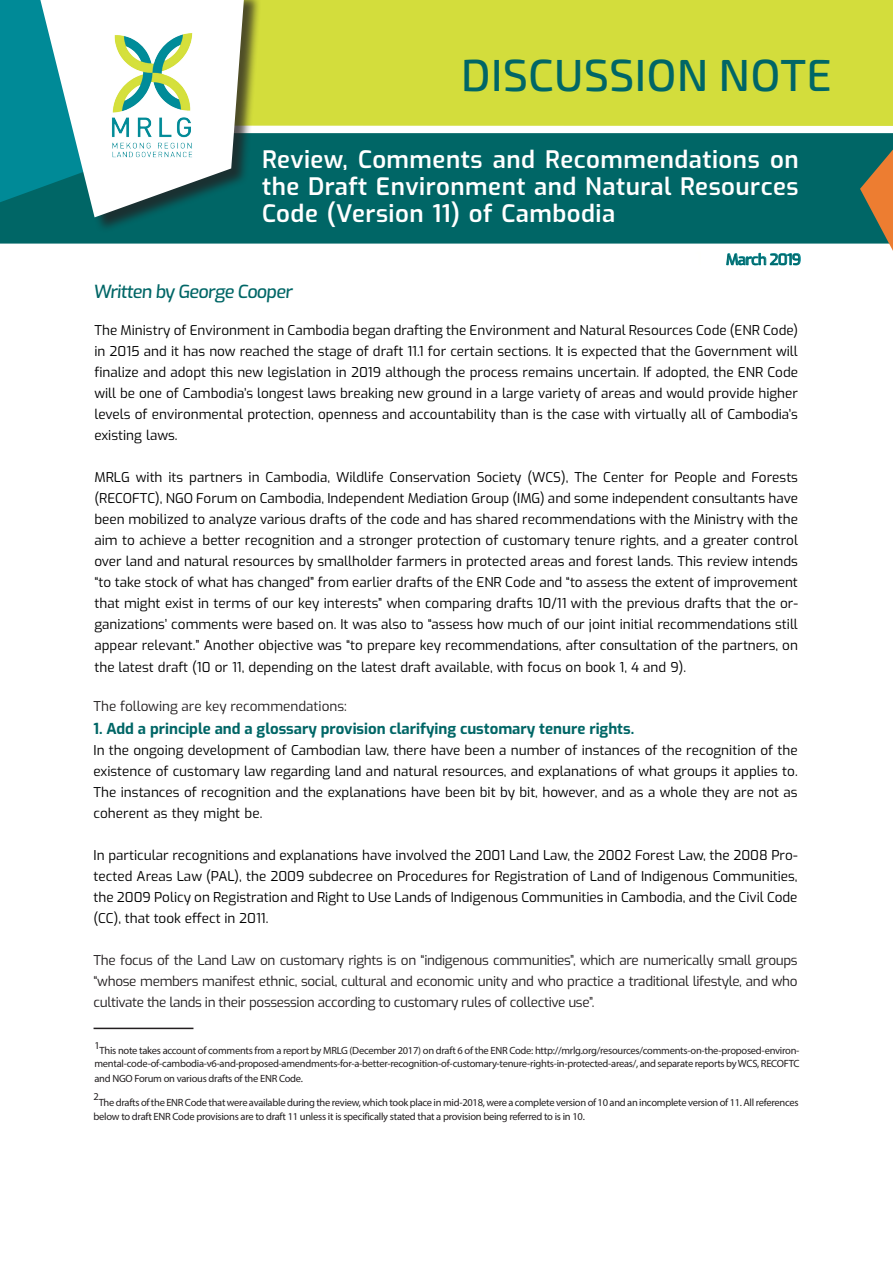
<style>
.page{position:relative;width:893px;height:1263px;background:#fff}
.page>*{position:absolute;margin:0;border:0;box-sizing:border-box;transform-origin:0 0}
.Template_Title{font:500 45px "Exo 2";color:#066}
.Title_First_Page{font:600 24px/27px "Exo";letter-spacing:.02em;color:#fff;text-align:justify}
.Date{font:500 18px "Exo";color:#066}
.Body_text_MRLG{font:700 15px "Exo";color:#066}
.Date-2{font:500 15px "Exo";letter-spacing:-.04em;color:#066}
.Body_text_MRLG-2{font:13.5px/21px "Exo";color:#000;text-align:justify}
.Sub_title{font:13.5px/21px "Exo";letter-spacing:-.025em;color:#231f20;text-align:justify}
.Paragraph_Header{font:13.5px "Exo";color:#231f20}
.Sub_title-2{font:10.5px/13.5px "Myriad Pro";letter-spacing:-.025em;color:#231f20}
</style>
<div class="page">
<div style="left:262px;top:0;width:631px;height:126px;background:#d3dd3c"></div>
<div style="left:0;top:133px;width:893px;height:111px;background:#066"></div>
<div style="left:40px;top:0;width:222px;height:234px;background:#231f20;opacity:.75"></div>
<svg style="left:0;top:0;width:244px;height:239px"></svg>
<img style="left:107px;top:30px;width:87px;height:131px">
<svg style="left:860px;top:150px;width:33px;height:101px;background:#887c55"></svg>
<svg style="left:726px;top:253px;width:75px;height:13px"></svg>
<hr style="left:94px;top:1028px;width:99px;height:1px;background:#231f20">
<p class="Template_Title" style="left:461px;top:43px;width:372px">DISCUSSION NOTE</p>
<p class="Title_First_Page" style="left:262px;top:144px;width:538px">Review, Comments and Recommendations on the Draft Environment and Natural Resources Code (Version 11) of Cambodia</p>
<p class="Date" style="left:94px;top:278px;width:203px">Written by George Cooper</p>
<p class="Date-2" style="left:726px;top:248px;width:77px">March 2019</p>
<p class="Body_text_MRLG-2" style="left:94px;top:319px;width:705px">The Ministry of Environment in Cambodia began drafting the Environment and Natural Resources Code (ENR Code) in 2015 and it has now reached the stage of draft 11.1 for certain sections. It is expected that the Government will finalize and adopt this new legislation in 2019 although the process remains uncertain. If adopted, the ENR Code will be one of Cambodia’s longest laws breaking new ground in a large variety of areas and would provide higher levels of environmental protection, openness and accountability than is the case with virtually all of Cambodia’s existing laws.</p>
<p class="Body_text_MRLG-2" style="left:94px;top:466px;width:705px">MRLG with its partners in Cambodia, Wildlife Conservation Society (WCS), The Center for People and Forests (RECOFTC), NGO Forum on Cambodia, Independent Mediation Group (IMG) and some independent consultants have been mobilized to analyze various drafts of the code and has shared recommendations with the Ministry with the aim to achieve a better recognition and a stronger protection of customary tenure rights, and a greater control over land and natural resources by smallholder farmers in protected areas and forest lands. This review intends “to take stock of what has changed” from earlier drafts of the ENR Code and “to assess the extent of improvement that might exist in terms of our key interests” when comparing drafts 10/11 with the previous drafts that the or&shy;ganizations’ comments were based on. It was also to “assess how much of our joint initial recommendations still appear relevant.” Another objective was “to prepare key recommendations, after consultation of the partners, on</p>
<p class="Body_text_MRLG-2" style="left:94px;top:656px;width:593px">the latest draft (10 or 11, depending on the latest draft available, with focus on book 1, 4 and 9).</p>
<p class="Paragraph_Header" style="left:94px;top:696px;width:255px">The following are key recommendations:</p>
<p class="Body_text_MRLG" style="left:94px;top:717px;width:542px">1. Add a principle and a glossary provision clarifying customary tenure rights.</p>
<p class="Body_text_MRLG-2" style="left:94px;top:738px;width:706px">In the ongoing development of Cambodian law, there have been a number of instances of the recognition of the existence of customary law regarding land and natural resources, and explanations of what groups it applies to.<br>The instances of recognition and the explanations have been bit by bit, however, and as a whole they are not as coherent as they might be.</p>
<p class="Body_text_MRLG-2" style="left:94px;top:843px;width:706px">In particular recognitions and explanations have involved the 2001 Land Law, the 2002 Forest Law, the 2008 Pro&shy;tected Areas Law (PAL), the 2009 subdecree on Procedures for Registration of Land of Indigenous Communities, the 2009 Policy on Registration and Right to Use Lands of Indigenous Communities in Cambodia, and the Civil Code (CC), that took effect in 2011.</p>
<p class="Sub_title" style="left:94px;top:948px;width:706px">The focus of the Land Law on customary rights is on “indigenous communities”, which are numerically small groups “whose members manifest ethnic, social, cultural and economic unity and who practice a traditional lifestyle, and who cultivate the lands in their possession according to customary rules of collective use”.</p>
<p class="Sub_title-2" style="left:94px;top:1043px;width:706px">1This note takes account of comments from a report by MRLG (December 2017) on draft 6 of the ENR Code: http://mrlg.org/resources/comments-on-the-proposed-environ&shy;mental-code-of-cambodia-v6-and-proposed-amendments-for-a-better-recognition-of-customary-tenure-rights-in-protected-areas/, and separate reports by WCS, RECOFTC</p>
<p class="Sub_title-2" style="left:94px;top:1072px;width:210px">and NGO Forum on various drafts of the ENR Code.</p>
<p class="Sub_title-2" style="left:94px;top:1089px;width:7px">2</p>
<p class="Sub_title-2" style="left:94px;top:1095px;width:707px;text-indent:5px">The drafts of the ENR Code that were available during the review, which took place in mid-2018, were a complete version of 10 and an incomplete version of 11. All references below to draft ENR Code provisions are to draft 11 unless it is specifically stated that a provision being referred to is in 10.</p>
</div>
